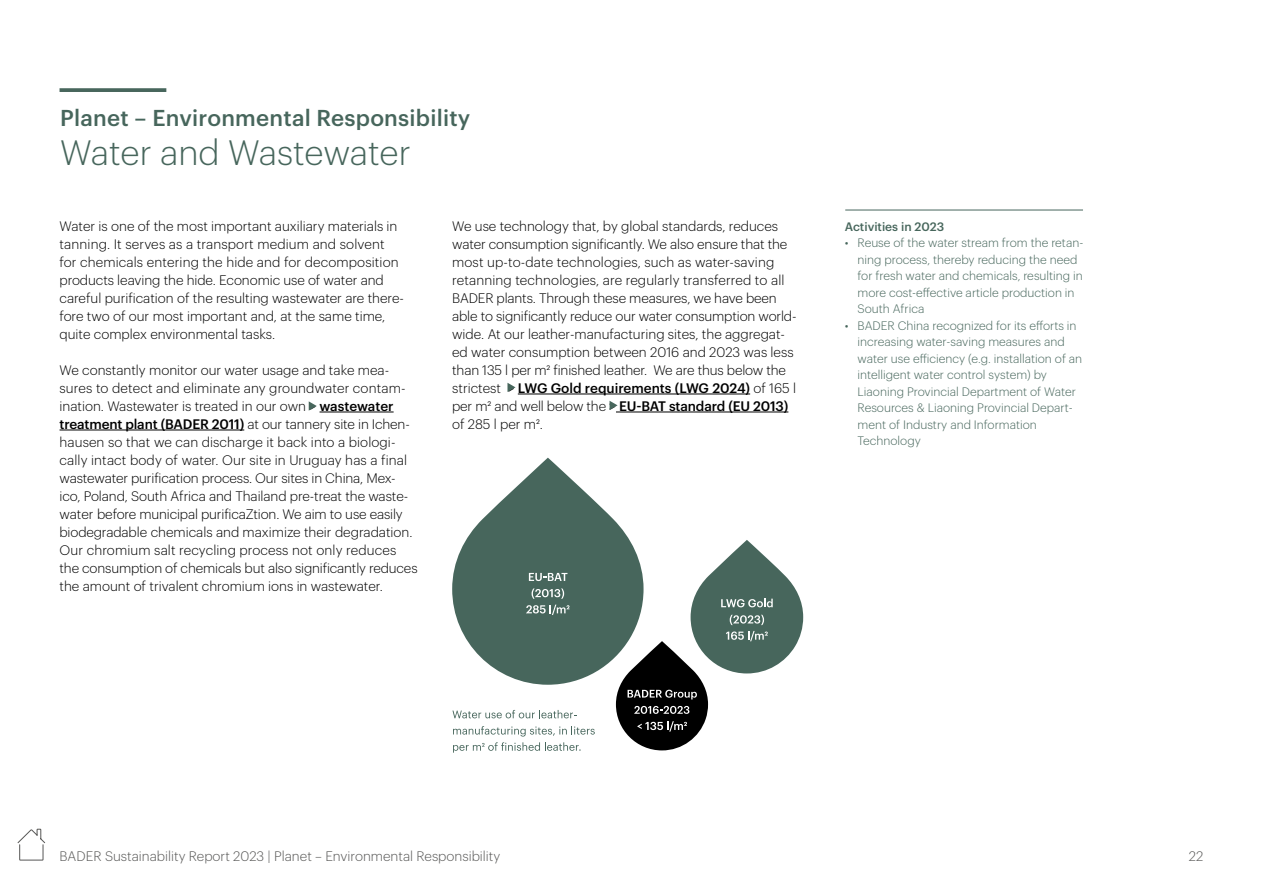
<style>
.page{position:relative;width:1263px;height:893px;background:#fff}
.page>*{position:absolute;margin:0;border:0;box-sizing:border-box;transform-origin:0 0}
.t1{font:300 34.5px "Graphik";color:#47665c}
.t2{font:500 22.5px "Graphik";letter-spacing:.01em;color:#47665c}
.t3{font:300 13.5px/18px "Graphik";color:#000}
.t4{font:300 13.5px "Graphik";color:#575756}
.t5{font:300 12px/16.5px "Graphik";color:#47665c}
.t6{font:500 12px "Graphik";color:#47665c}
.s1{font-weight:500}
</style>
<div class="page">
<svg style="left:17px;top:828px;width:29px;height:33px"></svg>
<hr style="left:319px;top:412px;width:75px;height:1px;background:#000">
<hr style="left:60px;top:430px;width:184px;height:1px;background:#000">
<hr style="left:518px;top:394px;width:232px;height:1px;background:#000">
<hr style="left:616px;top:412px;width:172px;height:1px;background:#000">
<svg style="left:60px;top:88px;width:106px;height:4px"></svg>
<svg style="left:309px;top:401px;width:8px;height:10px"></svg>
<svg style="left:507px;top:383px;width:8px;height:9px"></svg>
<svg style="left:609px;top:401px;width:9px;height:9px"></svg>
<hr style="left:845px;top:210px;width:238px;height:1px;background:#47665c">
<svg style="left:452px;top:458px;width:351px;height:295px"></svg>
<h2 class="t2" style="left:60px;top:100px;width:411px">Planet – Environmental Responsibility</h2>
<h1 class="t1" style="left:60px;top:127px;width:352px">Water and Wastewater</h1>
<p class="t3" style="left:60px;top:216px;width:346px">Water is one of the most important auxiliary materials in tanning. It serves as a transport medium and solvent for chemicals entering the hide and for decomposition products leaving the hide. Economic use of water and careful purification of the resulting wastewater are there&shy;fore two of our most important and, at the same time, quite complex environmental tasks.</p>
<p class="t3" style="left:60px;top:360px;width:360px">We constantly monitor our water usage and take mea&shy;sures to detect and eliminate any groundwater contam&shy;ination. Wastewater is treated in our own <span class="s1">&gt; wastewater treatment plant (BADER 2011)</span> at our tannery site in Ichen&shy;hausen so that we can discharge it back into a biologi&shy;cally intact body of water. Our site in Uruguay has a final wastewater purification process. Our sites in China, Mex&shy;ico, Poland, South Africa and Thailand pre-treat the waste&shy;water before municipal purificaZtion. We aim to use easily biodegradable chemicals and maximize their degradation.<br>Our chromium salt recycling process not only reduces the consumption of chemicals but also significantly reduces the amount of trivalent chromium ions in wastewater.</p>
<p class="t3" style="left:452px;top:216px;width:346px">We use technology that, by global standards, reduces water consumption significantly. We also ensure that the most up-to-date technologies, such as water-saving retanning technologies, are regularly transferred to all BADER plants. Through these measures, we have been able to significantly reduce our water consumption world&shy;wide. At our leather-manufacturing sites, the aggregat&shy;ed water consumption between 2016 and 2023 was less than 135 l per m² finished leather. We are thus below the strictest <span class="s1">&gt; LWG Gold requirements (LWG 2024)</span> of 165 l per m² and well below the <span class="s1">&gt; EU-BAT standard (EU 2013) </span>of 285 l per m².</p>
<p class="t6" style="left:845px;top:217px;width:101px">Activities in 2023</p>
<p class="t5" style="left:857px;top:234px;width:227px;text-indent:-13px">• Reuse of the water stream from the retan&shy;ning process, thereby reducing the need for fresh water and chemicals, resulting in more cost-effective article production in South Africa</p>
<p class="t5" style="left:857px;top:316px;width:226px;text-indent:-13px">• BADER China recognized for its efforts in increasing water-saving measures and water use efficiency (e.g. installation of an intelligent water control system) by Liaoning Provincial Department of Water Resources &amp; Liaoning Provincial Depart&shy;ment of Industry and Information Technology</p>
<p class="t4" style="left:60px;top:846px;width:442px">BADER Sustainability Report 2023 | Planet – Environmental Responsibility</p>
<p class="t4" style="left:1189px;top:846px;width:16px">22</p>
</div>
